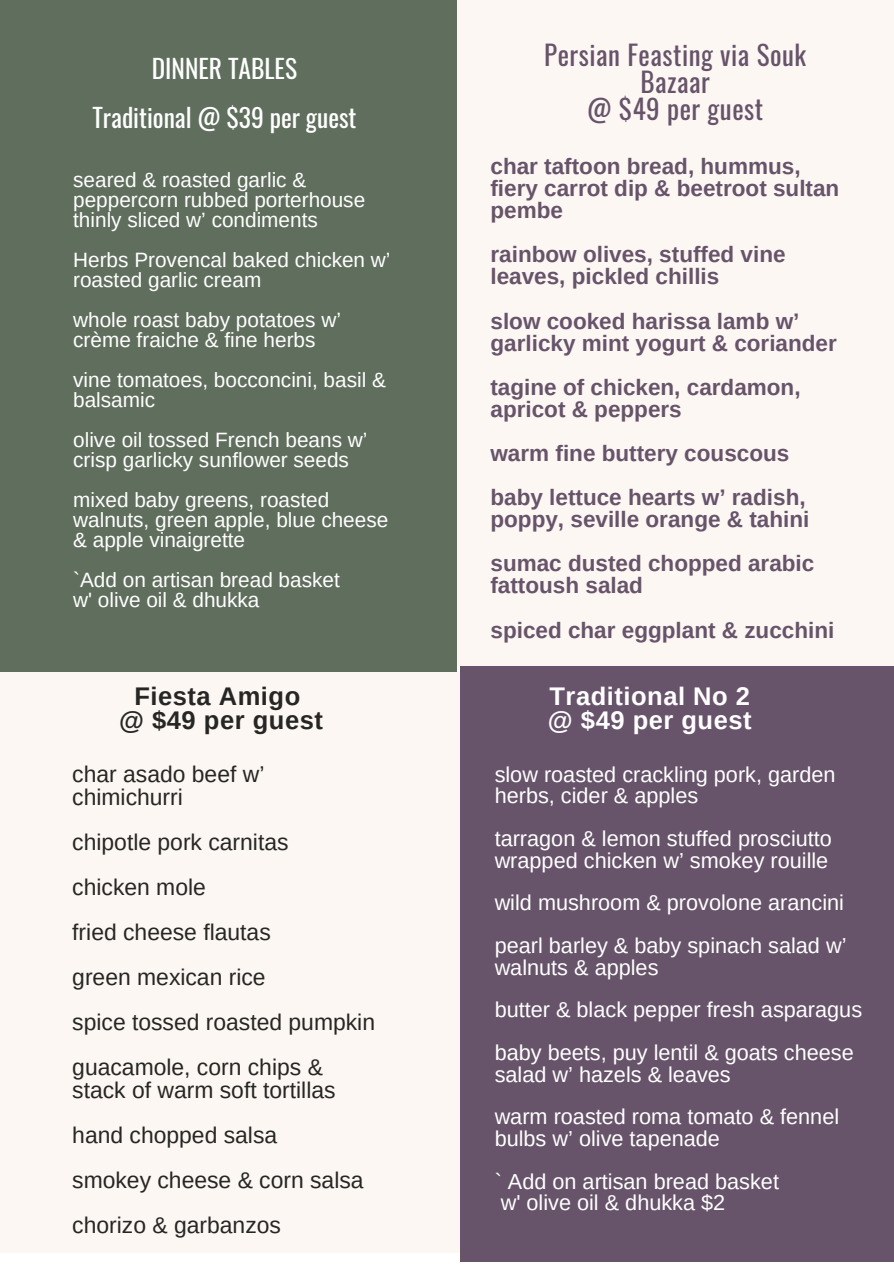
<style>
.page{position:relative;width:894px;height:1264px;background:#fff}
.page>*{position:absolute;margin:0;border:0;box-sizing:border-box;transform-origin:0 0}
.t1{font:27px/27px "Oswald";letter-spacing:.02em;color:#67536a;text-align:center}
.t2{font:25.5px/49.5px "Oswald";color:#fff;text-align:center}
.t3{font:700 25.5px/24.8px "Arimo";letter-spacing:.02em;color:#fff}
.t4{font:700 25.5px/24.8px "Arimo";letter-spacing:.02em;color:#262624;text-align:center}
.t5{font:22.8px/45px "Arimo";color:#262624}
.t6{font:700 22.5px/22px "Arimo";color:#67536a}
.t7{font:21.6px/42.8px "Arimo";color:#fff}
.t8{font:20.7px/20px "Arimo";color:#fff}
</style>
<div class="page">
<div style="left:456px;top:0;width:437px;height:665px;background:#fcf7f2"></div>
<div style="left:0;top:671px;width:459px;height:581px;background:#fcf7f2"></div>
<div style="left:0;top:0;width:456px;height:671px;background:#606f5d"></div>
<div style="left:460px;top:665px;width:433px;height:596px;background:#67536a"></div>
<p class="t2" style="left:92px;top:41px;width:265px">DINNER TABLES<br>Traditional @ $39 per guest</p>
<p class="t8" style="left:73px;top:170px;width:293px">seared &amp; roasted garlic &amp; peppercorn rubbed porterhouse thinly sliced w’ condiments</p>
<p class="t8" style="left:73px;top:250px;width:319px">Herbs Provencal baked chicken w’ roasted garlic cream</p>
<p class="t8" style="left:73px;top:310px;width:269px">whole roast baby potatoes w’ crème fraiche &amp; fine herbs</p>
<p class="t8" style="left:73px;top:370px;width:314px">vine tomatoes, bocconcini, basil &amp; balsamic</p>
<p class="t8" style="left:73px;top:430px;width:296px">olive oil tossed French beans w’ crisp garlicky sunflower seeds</p>
<p class="t8" style="left:73px;top:490px;width:316px">mixed baby greens, roasted walnuts, green apple, blue cheese &amp; apple vinaigrette</p>
<p class="t8" style="left:73px;top:570px;width:268px">`Add on artisan bread basket w' olive oil &amp; dhukka</p>
<p class="t4" style="left:119px;top:683px;width:205px">Fiesta Amigo<br>@ $49 per guest</p>
<p class="t5" style="left:72px;top:763px;width:193px;line-height:22.5px">char asado beef w’ chimichurri</p>
<p class="t5" style="left:72px;top:819px;width:304px">chipotle pork carnitas<br>chicken mole<br>fried cheese flautas<br>green mexican rice<br>spice tossed roasted pumpkin guacamole, corn chips &amp;</p>
<p class="t5" style="left:72px;top:1067px;width:293px">stack of warm soft tortillas hand chopped salsa<br>smokey cheese &amp; corn salsa chorizo &amp; garbanzos</p>
<h1 class="t1" style="left:544px;top:39px;width:263px">Persian Feasting via Souk<br>Bazaar<br>@ $49 per guest</h1>
<p class="t6" style="left:490px;top:155px;width:350px">char taftoon bread, hummus, fiery carrot dip &amp; beetroot sultan pembe</p>
<p class="t6" style="left:490px;top:244px;width:296px">rainbow olives, stuffed vine leaves, pickled chillis</p>
<p class="t6" style="left:490px;top:310px;width:348px">slow cooked harissa lamb w’ garlicky mint yogurt &amp; coriander</p>
<p class="t6" style="left:490px;top:376px;width:311px">tagine of chicken, cardamon, apricot &amp; peppers</p>
<p class="t6" style="left:490px;top:431px;width:316px;line-height:44.1px">warm fine buttery couscous baby lettuce hearts w’ radish,</p>
<p class="t6" style="left:490px;top:497px;width:325px;line-height:44.1px">poppy, seville orange &amp; tahini sumac dusted chopped arabic</p>
<p class="t6" style="left:490px;top:564px;width:345px;line-height:44.1px">fattoush salad<br>spiced char eggplant &amp; zucchini</p>
<p class="t3" style="left:547px;top:683px;width:205px">Traditional No 2 @ $49 per guest</p>
<p class="t7" style="left:494px;top:764px;width:342px;line-height:21.5px">slow roasted crackling pork, garden herbs, cider &amp; apples</p>
<p class="t7" style="left:494px;top:828px;width:339px;line-height:21.5px">tarragon &amp; lemon stuffed prosciutto wrapped chicken w’ smokey rouille</p>
<p class="t7" style="left:494px;top:881px;width:353px">wild mushroom &amp; provolone arancini pearl barley &amp; baby spinach salad w’</p>
<p class="t7" style="left:494px;top:945px;width:369px">walnuts &amp; apples<br>butter &amp; black pepper fresh asparagus baby beets, puy lentil &amp; goats cheese</p>
<p class="t7" style="left:494px;top:1052px;width:346px">salad w’ hazels &amp; leaves<br>warm roasted roma tomato &amp; fennel</p>
<p class="t7" style="left:494px;top:1117px;width:286px">bulbs w’ olive tapenade<br>` Add on artisan bread basket</p>
<p class="t7" style="left:500px;top:1181px;width:226px">w' olive oil &amp; dhukka $2</p>
</div>
